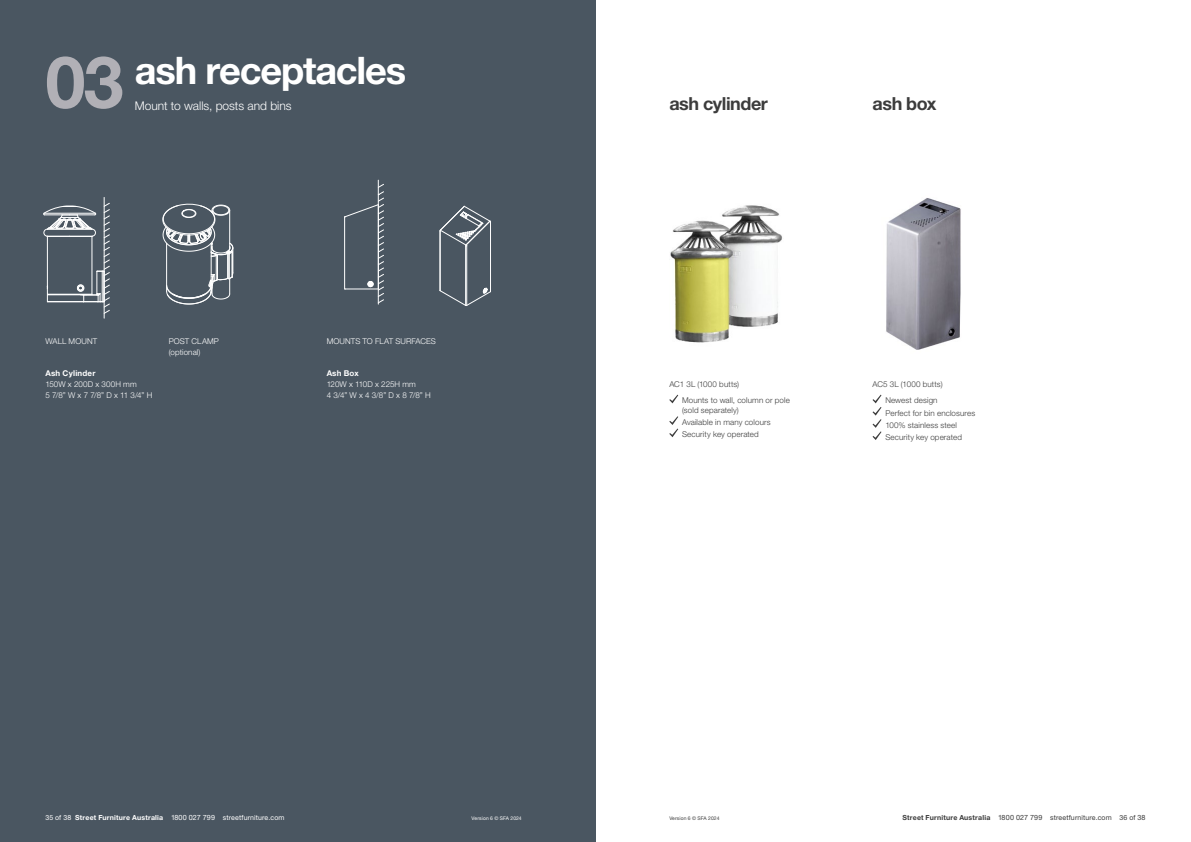
<style>
.page{position:relative;width:1191px;height:842px;background:#fff}
.page>*{position:absolute;margin:0;border:0;box-sizing:border-box;transform-origin:0 0}
.t1{font:700 38px "Helvetica Neue LT Pro";letter-spacing:-.03em;color:#fff}
.t2{font:700 18px "Helvetica Neue LT Pro";letter-spacing:-.025em;color:#3c3c3c}
.t3{font:300 12px "Helvetica Neue LT Pro";letter-spacing:-.005em;color:#fff}
.t4{font:300 8px/12.2px "Helvetica Neue LT Pro";letter-spacing:.015em;color:#3c3c3c}
.t5{font:300 8px/10.8px "Helvetica Neue LT Pro";letter-spacing:.015em;color:#fff}
.t6{font:700 8px "Helvetica Neue LT Pro";letter-spacing:.025em;color:#fff}
.t7{font:7px "Helvetica Neue LT Pro";letter-spacing:.02em;color:#fff}
.t8{font:700 7px "Helvetica Neue LT Pro";letter-spacing:.03em;color:#3c3c3c}
.t9{font:5px "Helvetica Neue LT Pro";letter-spacing:.02em;color:#fff}
.t10{font:5px "Helvetica Neue LT Pro";letter-spacing:.02em;color:#3c3c3c}
.s1{font-size:72px;color:#b1b0b6}
.s2{font-weight:700}
.s3{font-size:7.2px}
.s4{font-weight:400;font-size:7.2px}
.s5{font-weight:400}
</style>
<div class="page">
<div style="left:0;top:0;width:595px;height:842px;background:#4a5661"></div>
<svg style="left:162px;top:204px;width:72px;height:101px"></svg>
<hr style="left:490px;top:222px;width:1px;height:70px;background:#fff">
<hr style="left:466px;top:246px;width:1px;height:59px;background:#fff">
<hr style="left:465px;top:246px;width:1px;height:59px;background:#fff">
<hr style="left:440px;top:231px;width:1px;height:60px;background:#fff">
<svg style="left:439px;top:287px;width:52px;height:19px"></svg>
<svg style="left:439px;top:206px;width:52px;height:41px"></svg>
<hr style="left:104px;top:197px;width:1px;height:121px;background:#fff">
<svg style="left:43px;top:203px;width:67px;height:111px"></svg>
<hr style="left:378px;top:180px;width:1px;height:124px;background:#fff">
<svg style="left:344px;top:184px;width:40px;height:119px"></svg>
<img style="left:670px;top:205px;width:112px;height:138px">
<img style="left:886px;top:198px;width:75px;height:152px">
<svg style="left:872px;top:395px;width:9px;height:45px"></svg>
<svg style="left:669px;top:395px;width:9px;height:8px"></svg>
<svg style="left:669px;top:416px;width:9px;height:21px"></svg>
<h1 class="t1" style="left:45px;top:47px;width:362px"><span class="s1">03</span> ash receptacles</h1>
<h3 class="t3" style="left:135px;top:98px;width:158px">Mount to walls, posts and bins</h3>
<h2 class="t2" style="left:669px;top:93px;width:100px">ash cylinder</h2>
<h2 class="t2" style="left:872px;top:93px;width:65px">ash box</h2>
<p class="t5" style="left:45px;top:335px;width:53px">WALL MOUNT</p>
<p class="t6" style="left:45px;top:368px;width:52px">Ash Cylinder</p>
<p class="t5" style="left:45px;top:379px;width:108px">150W x 200D x 300H mm<br>5 7/8” W x 7 7/8” D x 11 3/4” H</p>
<p class="t5" style="left:169px;top:335px;width:52px">POST CLAMP (optional)</p>
<p class="t5" style="left:327px;top:335px;width:111px">MOUNTS TO FLAT SURFACES</p>
<p class="t6" style="left:327px;top:368px;width:34px">Ash Box</p>
<p class="t5" style="left:327px;top:379px;width:105px">120W x 110D x 225H mm<br>4 3/4” W x 4 3/8” D x 8 7/8” H</p>
<p class="t4" style="left:682px;top:376px;width:109px;line-height:16.1px;text-indent:-13px">AC1 3L (1000 butts)<br>Mounts to wall, column or pole</p>
<p class="t4" style="left:682px;top:404px;width:90px">(sold separately)<br>Available in many colours<br>Security key operated</p>
<p class="t4" style="left:885px;top:376px;width:59px;line-height:16.1px;text-indent:-13px">AC5 3L (1000 butts)<br>Newest design</p>
<p class="t4" style="left:885px;top:406px;width:91px">Perfect for bin enclosures<br>100% stainless steel<br>Security key operated</p>
<p class="t7" style="left:45px;top:813px;width:240px">35 of 38 <span class="s2">Street Furniture Australia</span> <span class="s3">1800 027 799</span> streetfurniture.com</p>
<p class="t9" style="left:471px;top:815px;width:52px">Version 6 © SFA 2024</p>
<p class="t10" style="left:669px;top:815px;width:52px">Version 6 © SFA 2024</p>
<p class="t8" style="left:902px;top:813px;width:245px">Street Furniture Australia <span class="s4">1800 027 799</span> <span class="s5">streetfurniture.com 36 of</span> <span class="s4">38</span></p>
</div>
